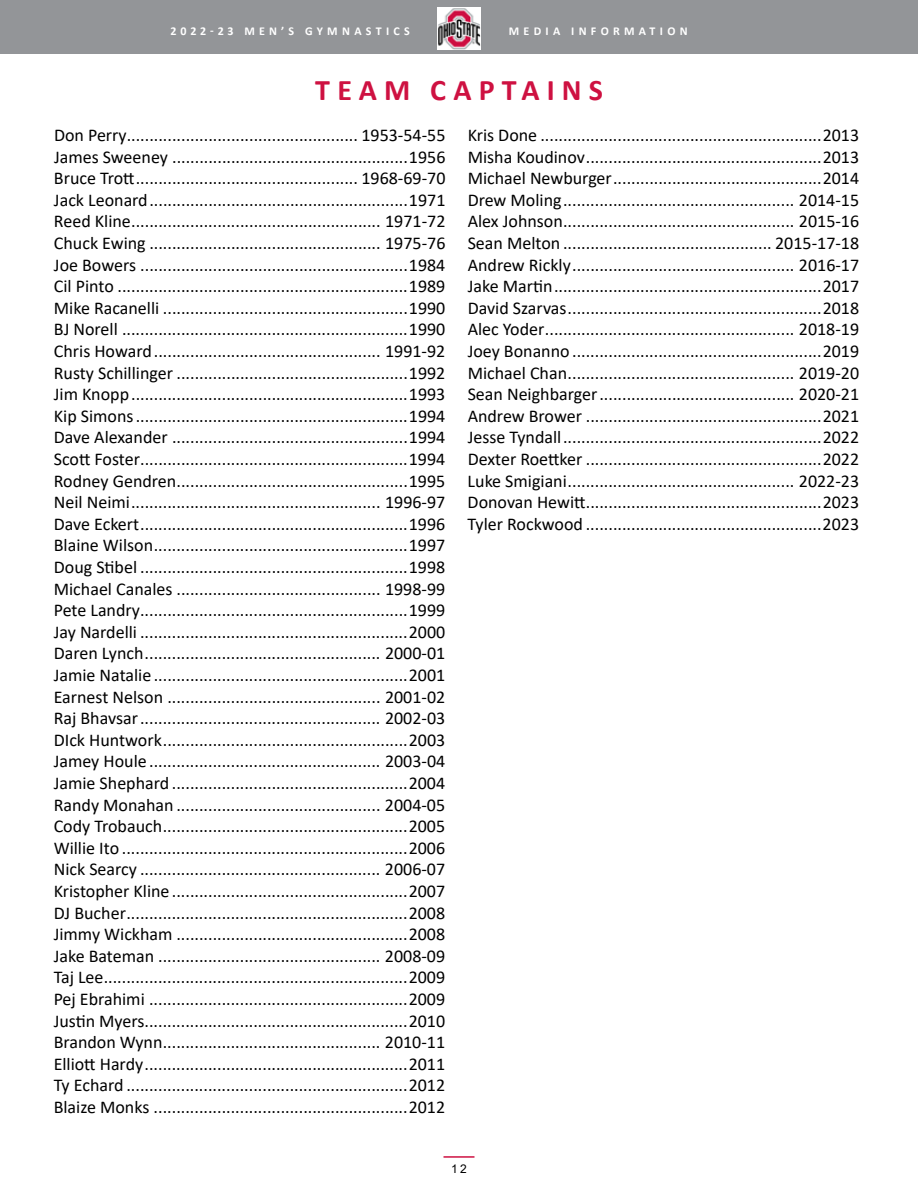
<style>
.page{position:relative;width:918px;height:1188px;background:#fff}
.page>*{position:absolute;margin:0;border:0;box-sizing:border-box;transform-origin:0 0}
.t1{font:700 30px "Calibri";letter-spacing:.24em;color:#ce1141}
.t2{font:18px/21.6px "Calibri";color:#000;text-align:justify}
.t3{font:700 12px "Calibri";letter-spacing:.36em;color:#fff}
.t4{font:12px "Arial";color:#000}
</style>
<div class="page">
<div style="left:0;top:0;width:918px;height:54px;background:#939598"></div>
<img style="left:438px;top:7px;width:43px;height:42px">
<hr style="left:444px;top:1156px;width:30px;height:2px;background:#ce1141">
<p class="t3" style="left:171px;top:23px;width:241px">2022-23 MEN’S GYMNASTICS</p>
<p class="t3" style="left:509px;top:23px;width:180px">MEDIA INFORMATION</p>
<h1 class="t1" style="left:315px;top:69px;width:289px">TEAM CAPTAINS</h1>
<p class="t2" style="left:54px;top:124px;width:393px">Don Perry................................................... 1953-54-55<br>James Sweeney ....................................................1956<br>Bruce Trott................................................. 1968-69-70<br>Jack Leonard.........................................................1971<br>Reed Kline....................................................... 1971-72<br>Chuck Ewing ................................................... 1975-76<br>Joe Bowers ...........................................................1984<br>Cil Pinto ................................................................1989<br>Mike Racanelli ......................................................1990<br>BJ Norell ...............................................................1990<br>Chris Howard.................................................. 1991-92<br>Rusty Schillinger ...................................................1992<br>Jim Knopp.............................................................1993<br>Kip Simons............................................................1994<br>Dave Alexander ....................................................1994<br>Scott Foster...........................................................1994<br>Rodney Gendren...................................................1995<br>Neil Neimi....................................................... 1996-97<br>Dave Eckert...........................................................1996<br>Blaine Wilson........................................................1997<br>Doug Stibel ...........................................................1998<br>Michael Canales ............................................. 1998-99<br>Pete Landry...........................................................1999<br>Jay Nardelli ...........................................................2000<br>Daren Lynch.................................................... 2000-01<br>Jamie Natalie ........................................................2001<br>Earnest Nelson ............................................... 2001-02<br>Raj Bhavsar..................................................... 2002-03<br>DIck Huntwork......................................................2003<br>Jamey Houle ................................................... 2003-04<br>Jamie Shephard ....................................................2004<br>Randy Monahan ............................................. 2004-05<br>Cody Trobauch......................................................2005<br>Willie Ito ...............................................................2006<br>Nick Searcy ..................................................... 2006-07<br>Kristopher Kline ....................................................2007<br>DJ Bucher..............................................................2008<br>Jimmy Wickham ...................................................2008<br>Jake Bateman ................................................. 2008-09<br>Taj Lee...................................................................2009<br>Pej Ebrahimi .........................................................2009<br>Justin Myers..........................................................2010<br>Brandon Wynn................................................ 2010-11<br>Elliott Hardy..........................................................2011<br>Ty Echard ..............................................................2012<br>Blaize Monks ........................................................2012</p>
<p class="t2" style="left:468px;top:124px;width:393px">Kris Done ..............................................................2013<br>Misha Koudinov....................................................2013<br>Michael Newburger..............................................2014<br>Drew Moling................................................... 2014-15<br>Alex Johnson................................................... 2015-16<br>Sean Melton .............................................. 2015-17-18<br>Andrew Rickly................................................. 2016-17<br>Jake Martin...........................................................2017<br>David Szarvas........................................................2018<br>Alec Yoder....................................................... 2018-19<br>Joey Bonanno .......................................................2019<br>Michael Chan.................................................. 2019-20<br>Sean Neighbarger........................................... 2020-21<br>Andrew Brower ....................................................2021<br>Jesse Tyndall.........................................................2022<br>Dexter Roettker ....................................................2022<br>Luke Smigiani.................................................. 2022-23<br>Donovan Hewitt....................................................2023<br>Tyler Rockwood ....................................................2023</p>
<p class="t4" style="left:451px;top:1161px;width:17px">12</p>
</div>
